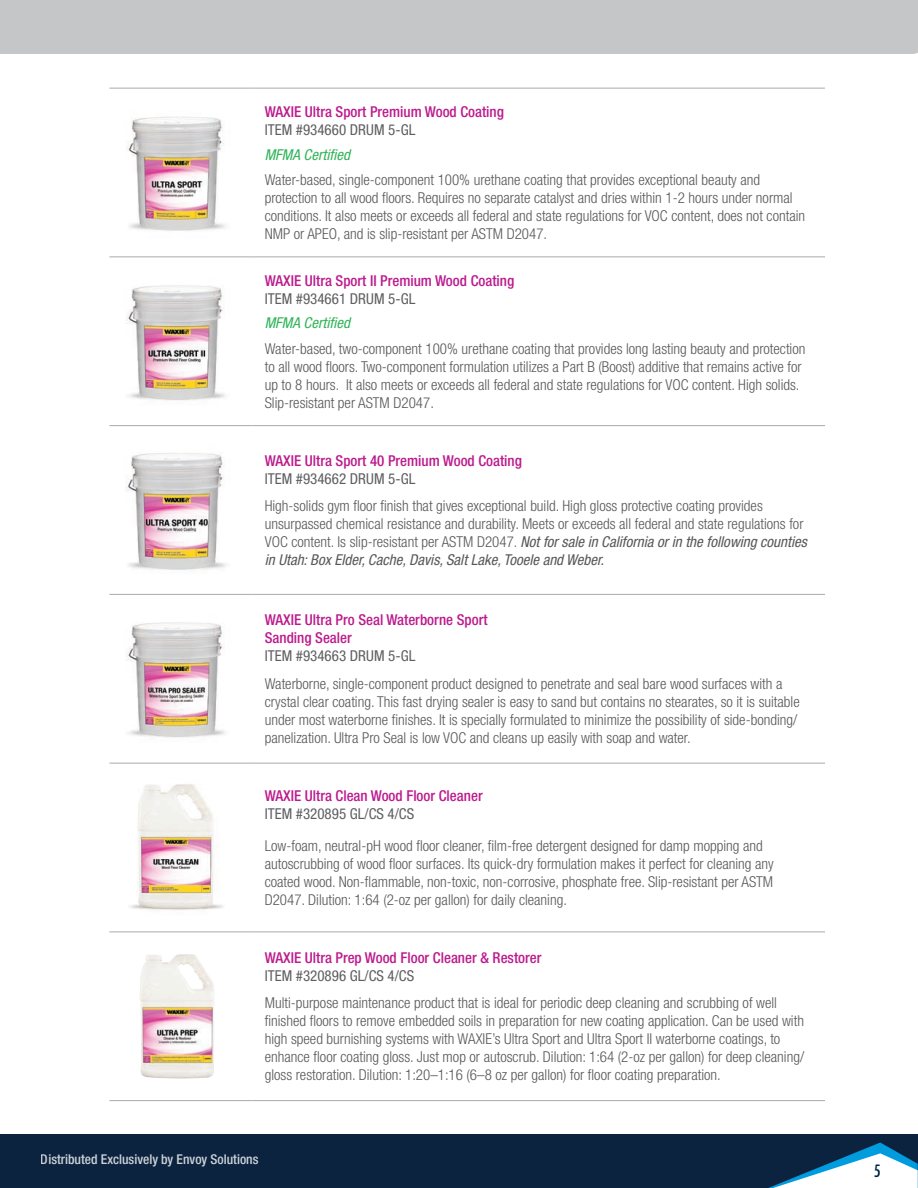
<style>
.page{position:relative;width:918px;height:1188px;background:#fff}
.page>*{position:absolute;margin:0;border:0;box-sizing:border-box;transform-origin:0 0}
.t1{font:500 condensed 16.5px "Futura";color:#002340}
._5_Product_Descripti{font:300 condensed 15px/18px "Helvetica Neue LT Std";color:#57585a}
.Description_Body_Tex{font:500 condensed 15px/18px "Helvetica Neue LT Std";color:#bc1b8d}
.Description_Body_Tex-2{font:italic condensed 15px "Helvetica Neue LT Std";color:#31b458}
.t2{font:500 condensed 13.5px "Helvetica Neue LT Std";color:#fff}
.s1{font-weight:400;color:#5f5f62}
.s2{font-weight:400;font-style:italic}
</style>
<div class="page">
<div style="left:0;top:1134px;width:918px;height:54px;background:#0c2340"></div>
<svg style="left:768px;top:1143px;width:150px;height:45px"></svg>
<div style="left:0;top:0;width:918px;height:54px;background:#c5c6c8"></div>
<hr style="left:109px;top:88px;width:142px;height:1px;background:#a8a9ad">
<hr style="left:251px;top:88px;width:574px;height:1px;background:#a8a9ad">
<hr style="left:109px;top:256px;width:142px;height:1px;background:#a8a9ad">
<hr style="left:251px;top:256px;width:574px;height:1px;background:#a8a9ad">
<hr style="left:109px;top:425px;width:142px;height:1px;background:#a8a9ad">
<hr style="left:251px;top:425px;width:574px;height:1px;background:#a8a9ad">
<hr style="left:109px;top:594px;width:142px;height:1px;background:#a8a9ad">
<hr style="left:251px;top:594px;width:574px;height:1px;background:#a8a9ad">
<hr style="left:109px;top:763px;width:142px;height:1px;background:#a8a9ad">
<hr style="left:251px;top:763px;width:574px;height:1px;background:#a8a9ad">
<hr style="left:109px;top:932px;width:142px;height:1px;background:#a8a9ad">
<hr style="left:251px;top:932px;width:574px;height:1px;background:#a8a9ad">
<hr style="left:109px;top:1100px;width:142px;height:1px;background:#a8a9ad">
<hr style="left:251px;top:1100px;width:574px;height:1px;background:#a8a9ad">
<img style="left:126px;top:117px;width:99px;height:114px">
<img style="left:126px;top:285px;width:99px;height:116px">
<img style="left:126px;top:453px;width:100px;height:117px">
<img style="left:126px;top:622px;width:99px;height:116px">
<img style="left:129px;top:784px;width:94px;height:126px">
<img style="left:140px;top:954px;width:74px;height:124px">
<p class="Description_Body_Tex" style="left:265px;top:102px;width:241px">WAXIE Ultra Sport Premium Wood Coating<br><span class="s1">ITEM #934660 DRUM 5-GL</span></p>
<p class="Description_Body_Tex-2" style="left:265px;top:146px;width:87px">MFMA Certified</p>
<p class="_5_Product_Descripti" style="left:265px;top:170px;width:542px">Water-based, single-component 100% urethane coating that provides exceptional beauty and protection to all wood floors. Requires no separate catalyst and dries within 1-2 hours under normal conditions. It also meets or exceeds all federal and state regulations for VOC content, does not contain NMP or APEO, and is slip-resistant per ASTM D2047.</p>
<p class="Description_Body_Tex" style="left:265px;top:271px;width:251px">WAXIE Ultra Sport II Premium Wood Coating<br><span class="s1">ITEM #934661 DRUM 5-GL</span></p>
<p class="Description_Body_Tex-2" style="left:265px;top:314px;width:87px">MFMA Certified</p>
<p class="_5_Product_Descripti" style="left:265px;top:339px;width:542px">Water-based, two-component 100% urethane coating that provides long lasting beauty and protection to all wood floors. Two-component formulation utilizes a Part B (Boost) additive that remains active for up to 8 hours. It also meets or exceeds all federal and state regulations for VOC content. High solids.<br>Slip-resistant per ASTM D2047.</p>
<p class="Description_Body_Tex" style="left:265px;top:451px;width:259px">WAXIE Ultra Sport 40 Premium Wood Coating<br><span class="s1">ITEM #934662 DRUM 5-GL</span></p>
<p class="_5_Product_Descripti" style="left:265px;top:497px;width:544px">High-solids gym floor finish that gives exceptional build. High gloss protective coating provides unsurpassed chemical resistance and durability. Meets or exceeds all federal and state regulations for VOC content. Is slip-resistant per ASTM D2047. <span class="s2">Not for sale in California or in the following counties in Utah: Box Elder, Cache, Davis, Salt Lake, Tooele and Weber.</span></p>
<p class="Description_Body_Tex" style="left:265px;top:611px;width:224px">WAXIE Ultra Pro Seal Waterborne Sport<br>Sanding Sealer<br><span class="s1">ITEM #934663 DRUM 5-GL</span></p>
<p class="_5_Product_Descripti" style="left:265px;top:674px;width:537px">Waterborne, single-component product designed to penetrate and seal bare wood surfaces with a crystal clear coating. This fast drying sealer is easy to sand but contains no stearates, so it is suitable under most waterborne finishes. It is specially formulated to minimize the possibility of side-bonding/ panelization. Ultra Pro Seal is low VOC and cleans up easily with soap and water.</p>
<p class="Description_Body_Tex" style="left:265px;top:787px;width:220px">WAXIE Ultra Clean Wood Floor Cleaner<br><span class="s1">ITEM #320895 GL/CS 4/CS</span></p>
<p class="_5_Product_Descripti" style="left:265px;top:836px;width:511px">Low-foam, neutral-pH wood floor cleaner, film-free detergent designed for damp mopping and autoscrubbing of wood floor surfaces. Its quick-dry formulation makes it perfect for cleaning any coated wood. Non-flammable, non-toxic, non-corrosive, phosphate free. Slip-resistant per ASTM D2047. Dilution: 1:64 (2-oz per gallon) for daily cleaning.</p>
<p class="Description_Body_Tex" style="left:265px;top:948px;width:278px">WAXIE Ultra Prep Wood Floor Cleaner &amp; Restorer<br><span class="s1">ITEM #320896 GL/CS 4/CS</span></p>
<p class="_5_Product_Descripti" style="left:265px;top:994px;width:541px">Multi-purpose maintenance product that is ideal for periodic deep cleaning and scrubbing of well finished floors to remove embedded soils in preparation for new coating application. Can be used with high speed burnishing systems with WAXIE’s Ultra Sport and Ultra Sport II waterborne coatings, to enhance floor coating gloss. Just mop or autoscrub. Dilution: 1:64 (2-oz per gallon) for deep cleaning/ gloss restoration. Dilution: 1:20–1:16 (6–8 oz per gallon) for floor coating preparation.</p>
<p class="t2" style="left:41px;top:1152px;width:219px">Distributed Exclusively by Envoy Solutions</p>
<p class="t1" style="left:874px;top:1160px;width:8px">5</p>
</div>
